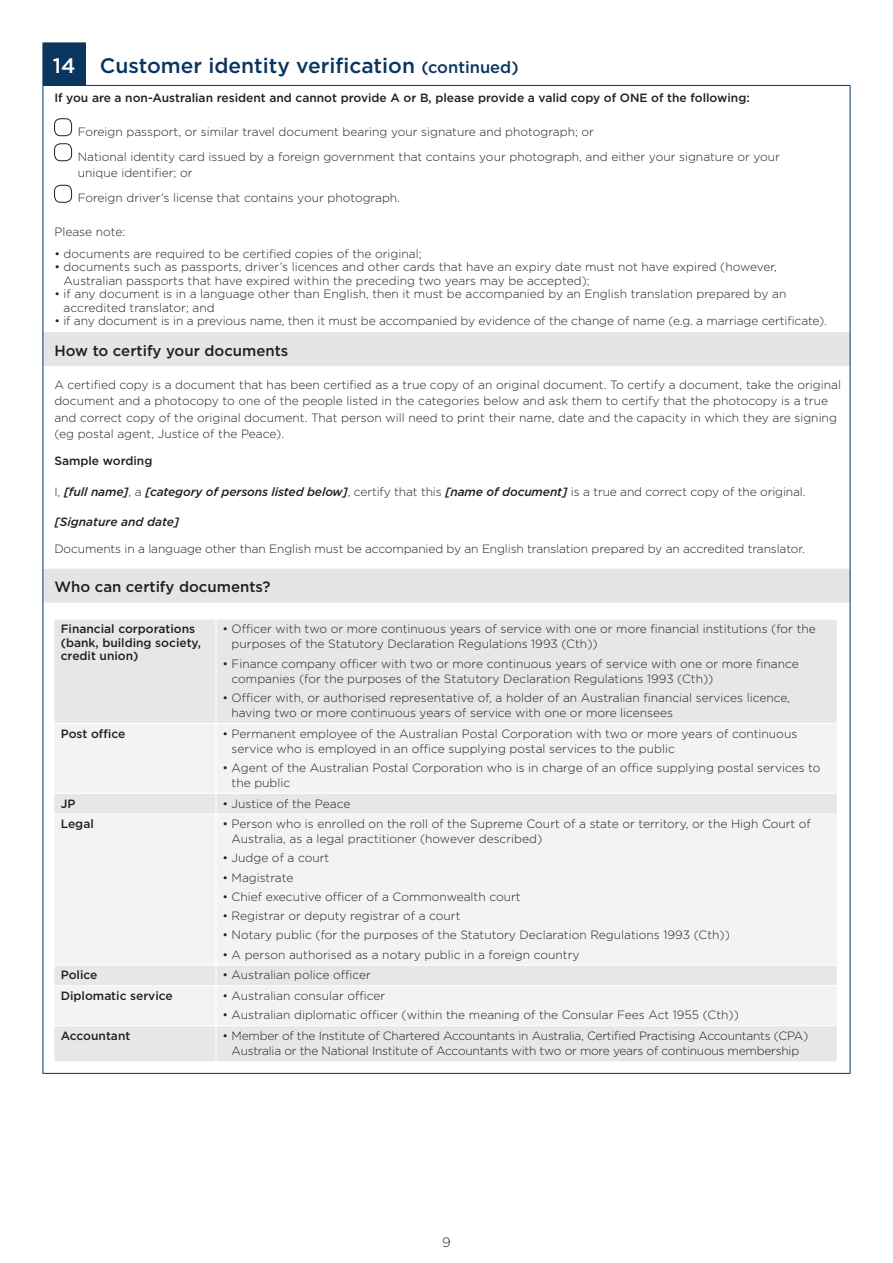
<style>
.page{position:relative;width:893px;height:1263px;background:#fff}
.page>*{position:absolute;margin:0;border:0;box-sizing:border-box;transform-origin:0 0}
.Heading{font:500 21px "Gotham";color:#0a355e}
.Title_number{font:500 21px "Gotham";color:#fff}
.Sub_Heading{font:500 15px "Gotham";color:#231f20}
.t1{font:300 13.5px "Gotham";color:#231f20}
.Body_TABLES{font:300 12px/15px "Gotham";color:#231f20}
.Body{font:300 12px/16.5px "Gotham";color:#231f20}
.Bullets{font:300 12px/13.5px "Gotham";color:#231f20}
.Body_TABLES-2{font:300 12px/15px "Gotham";letter-spacing:-.02em;color:#231f20;text-align:center}
.Sub_Heading_2{font:italic 500 12px "Gotham";letter-spacing:-.01em;color:#231f20}
.Sub_Heading_2-2{font:500 12px/13.5px "Gotham";color:#231f20}
.Sub_Heading_2-3{font:300 12px "Gotham";letter-spacing:-.01em;color:#231f20}
.Body-2{font:500 12px "Gotham";color:#231f20}
.s1{font-size:16.5px}
.s2{font-weight:300;font-style:normal}
</style>
<div class="page">
<div style="left:43px;top:43px;width:42px;height:42px;background:#0a355e"></div>
<svg style="left:44px;top:332px;width:806px;height:271px"></svg>
<hr style="left:43px;top:366px;width:1px;height:89px;background:#0a355e">
<hr style="left:850px;top:366px;width:1px;height:89px;background:#0a355e">
<hr style="left:43px;top:455px;width:1px;height:88px;background:#0a355e">
<hr style="left:850px;top:455px;width:1px;height:88px;background:#0a355e">
<hr style="left:43px;top:85px;width:42px;height:1px;background:#0a355e">
<hr style="left:43px;top:86px;width:1px;height:246px;background:#0a355e">
<hr style="left:85px;top:85px;width:765px;height:1px;background:#0a355e">
<hr style="left:43px;top:332px;width:1px;height:34px;background:#0a355e">
<svg style="left:43px;top:543px;width:1px;height:26px"></svg>
<svg style="left:850px;top:543px;width:1px;height:26px"></svg>
<hr style="left:43px;top:603px;width:1px;height:470px;background:#0a355e">
<hr style="left:850px;top:603px;width:1px;height:470px;background:#0a355e">
<hr style="left:43px;top:1073px;width:42px;height:1px;background:#0a355e">
<hr style="left:85px;top:1073px;width:765px;height:1px;background:#0a355e">
<hr style="left:85px;top:43px;width:1px;height:42px;background:#0a355e">
<hr style="left:43px;top:569px;width:1px;height:34px;background:#0a355e">
<hr style="left:850px;top:569px;width:1px;height:34px;background:#0a355e">
<hr style="left:850px;top:86px;width:1px;height:246px;background:#0a355e">
<hr style="left:850px;top:332px;width:1px;height:34px;background:#0a355e">
<div style="left:54px;top:119px;width:18px;height:17px;border:1px solid #231f20;border-radius:6px"></div>
<div style="left:54px;top:144px;width:18px;height:17px;border:1px solid #231f20;border-radius:6px"></div>
<div style="left:54px;top:185px;width:18px;height:17px;border:1px solid #231f20;border-radius:6px"></div>
<div style="left:54px;top:620px;width:783px;height:441px;background:#e6e7e9"></div>
<svg style="left:54px;top:724px;width:783px;height:301px;fill:#f2f3f4"></svg>
<hr style="left:216px;top:619px;width:1px;height:104px;background:#fff">
<hr style="left:54px;top:723px;width:162px;height:1px;background:#fff">
<hr style="left:216px;top:723px;width:621px;height:1px;background:#fff">
<hr style="left:216px;top:724px;width:1px;height:69px;background:#fff">
<hr style="left:54px;top:793px;width:162px;height:1px;background:#fff">
<hr style="left:216px;top:793px;width:621px;height:1px;background:#fff">
<svg style="left:216px;top:794px;width:1px;height:19px"></svg>
<hr style="left:54px;top:813px;width:162px;height:1px;background:#fff">
<hr style="left:216px;top:813px;width:621px;height:1px;background:#fff">
<hr style="left:216px;top:814px;width:1px;height:151px;background:#fff">
<hr style="left:54px;top:965px;width:162px;height:1px;background:#fff">
<hr style="left:216px;top:965px;width:621px;height:1px;background:#fff">
<svg style="left:216px;top:966px;width:1px;height:19px"></svg>
<hr style="left:54px;top:985px;width:162px;height:1px;background:#fff">
<hr style="left:216px;top:985px;width:621px;height:1px;background:#fff">
<hr style="left:216px;top:986px;width:1px;height:39px;background:#fff">
<hr style="left:54px;top:1025px;width:162px;height:1px;background:#fff">
<hr style="left:216px;top:1025px;width:621px;height:1px;background:#fff">
<hr style="left:216px;top:1026px;width:1px;height:35px;background:#fff">
<p class="Title_number" style="left:53px;top:54px;width:24px">14</p>
<p class="Heading" style="left:100px;top:54px;width:420px">Customer identity verification <span class="s1">(continued)</span></p>
<p class="Body-2" style="left:54px;top:91px;width:697px">If you are a non-Australian resident and cannot provide A or B, please provide a valid copy of ONE of the following:</p>
<p class="Body" style="left:78px;top:123px;width:518px">Foreign passport, or similar travel document bearing your signature and photograph; or</p>
<p class="Body" style="left:78px;top:148px;width:704px">National identity card issued by a foreign government that contains your photograph, and either your signature or your unique identifier; or</p>
<p class="Body" style="left:78px;top:190px;width:324px">Foreign driver’s license that contains your photograph.</p>
<p class="Body" style="left:54px;top:223px;width:73px">Please note:</p>
<p class="Bullets" style="left:54px;top:247px;width:369px">• documents are required to be certified copies of the original;</p>
<p class="Bullets" style="left:64px;top:260px;width:715px;text-indent:-9px">• documents such as passports, driver’s licences and other cards that have an expiry date must not have expired (however,<br>Australian passports that have expired within the preceding two years may be accepted);</p>
<p class="Bullets" style="left:64px;top:287px;width:724px;text-indent:-9px">• if any document is in a language other than English, then it must be accompanied by an English translation prepared by an accredited translator; and</p>
<p class="Bullets" style="left:54px;top:314px;width:774px">• if any document is in a previous name, then it must be accompanied by evidence of the change of name (e.g. a marriage certificate).</p>
<p class="Sub_Heading" style="left:54px;top:342px;width:236px">How to certify your documents</p>
<p class="Body" style="left:54px;top:376px;width:788px">A certified copy is a document that has been certified as a true copy of an original document. To certify a document, take the original document and a photocopy to one of the people listed in the categories below and ask them to certify that the photocopy is a true and correct copy of the original document. That person will need to print their name, date and the capacity in which they are signing (eg postal agent, Justice of the Peace).</p>
<p class="Sub_Heading_2-2" style="left:54px;top:454px;width:100px">Sample wording</p>
<p class="Sub_Heading_2" style="left:54px;top:484px;width:753px"><span class="s2">I,</span> [full name]<span class="s2">, a</span> [category of persons listed below]<span class="s2">, certify that this</span> [name of document] <span class="s2">is a true and correct copy of the original.</span></p>
<p class="Sub_Heading_2" style="left:54px;top:515px;width:126px">[Signature and date]</p>
<p class="Sub_Heading_2-3" style="left:54px;top:542px;width:752px">Documents in a language other than English must be accompanied by an English translation prepared by an accredited translator.</p>
<p class="Sub_Heading" style="left:54px;top:578px;width:218px">Who can certify documents?</p>
<p class="Sub_Heading_2-2" style="left:61px;top:622px;width:142px">Financial corporations (bank, building society, credit union)</p>
<p class="Body_TABLES" style="left:232px;top:621px;width:586px;text-indent:-9px">• Officer with two or more continuous years of service with one or more financial institutions (for the purposes of the Statutory Declaration Regulations 1993 (Cth))</p>
<p class="Body_TABLES" style="left:232px;top:656px;width:569px;text-indent:-9px">• Finance company officer with two or more continuous years of service with one or more finance companies (for the purposes of the Statutory Declaration Regulations 1993 (Cth))</p>
<p class="Body_TABLES" style="left:232px;top:690px;width:560px;text-indent:-9px">• Officer with, or authorised representative of, a holder of an Australian financial services licence, having two or more continuous years of service with one or more licensees</p>
<p class="Sub_Heading_2-2" style="left:61px;top:726px;width:66px">Post office</p>
<p class="Body_TABLES" style="left:232px;top:726px;width:567px;text-indent:-9px">• Permanent employee of the Australian Postal Corporation with two or more years of continuous service who is employed in an office supplying postal services to the public</p>
<p class="Body_TABLES" style="left:232px;top:760px;width:590px;text-indent:-9px">• Agent of the Australian Postal Corporation who is in charge of an office supplying postal services to the public</p>
<p class="Sub_Heading_2-2" style="left:61px;top:796px;width:16px">JP</p>
<p class="Body_TABLES" style="left:222px;top:796px;width:130px">• Justice of the Peace</p>
<p class="Sub_Heading_2-2" style="left:61px;top:817px;width:35px">Legal</p>
<p class="Body_TABLES" style="left:232px;top:816px;width:581px;text-indent:-9px">• Person who is enrolled on the roll of the Supreme Court of a state or territory, or the High Court of<br>Australia, as a legal practitioner (however described)</p>
<p class="Body_TABLES" style="left:222px;top:850px;width:109px">• Judge of a court</p>
<p class="Body_TABLES" style="left:222px;top:870px;width:73px">• Magistrate</p>
<p class="Body_TABLES" style="left:222px;top:889px;width:300px">• Chief executive officer of a Commonwealth court</p>
<p class="Body_TABLES" style="left:222px;top:908px;width:240px">• Registrar or deputy registrar of a court</p>
<p class="Body_TABLES" style="left:222px;top:927px;width:509px">• Notary public (for the purposes of the Statutory Declaration Regulations 1993 (Cth))</p>
<p class="Body_TABLES" style="left:222px;top:947px;width:359px">• A person authorised as a notary public in a foreign country</p>
<p class="Sub_Heading_2-2" style="left:61px;top:968px;width:38px">Police</p>
<p class="Body_TABLES" style="left:222px;top:967px;width:150px">• Australian police officer</p>
<p class="Sub_Heading_2-2" style="left:61px;top:989px;width:114px">Diplomatic service</p>
<p class="Body_TABLES" style="left:222px;top:988px;width:164px">• Australian consular officer</p>
<p class="Body_TABLES" style="left:222px;top:1007px;width:518px">• Australian diplomatic officer (within the meaning of the Consular Fees Act 1955 (Cth))</p>
<p class="Sub_Heading_2-2" style="left:61px;top:1029px;width:71px">Accountant</p>
<p class="Body_TABLES-2" style="left:222px;top:1028px;width:587px">• Member of the Institute of Chartered Accountants in Australia, Certified Practising Accountants (CPA)<br>Australia or the National Institute of Accountants with two or more years of continuous membership</p>
<p class="t1" style="left:442px;top:1235px;width:10px">9</p>
</div>
